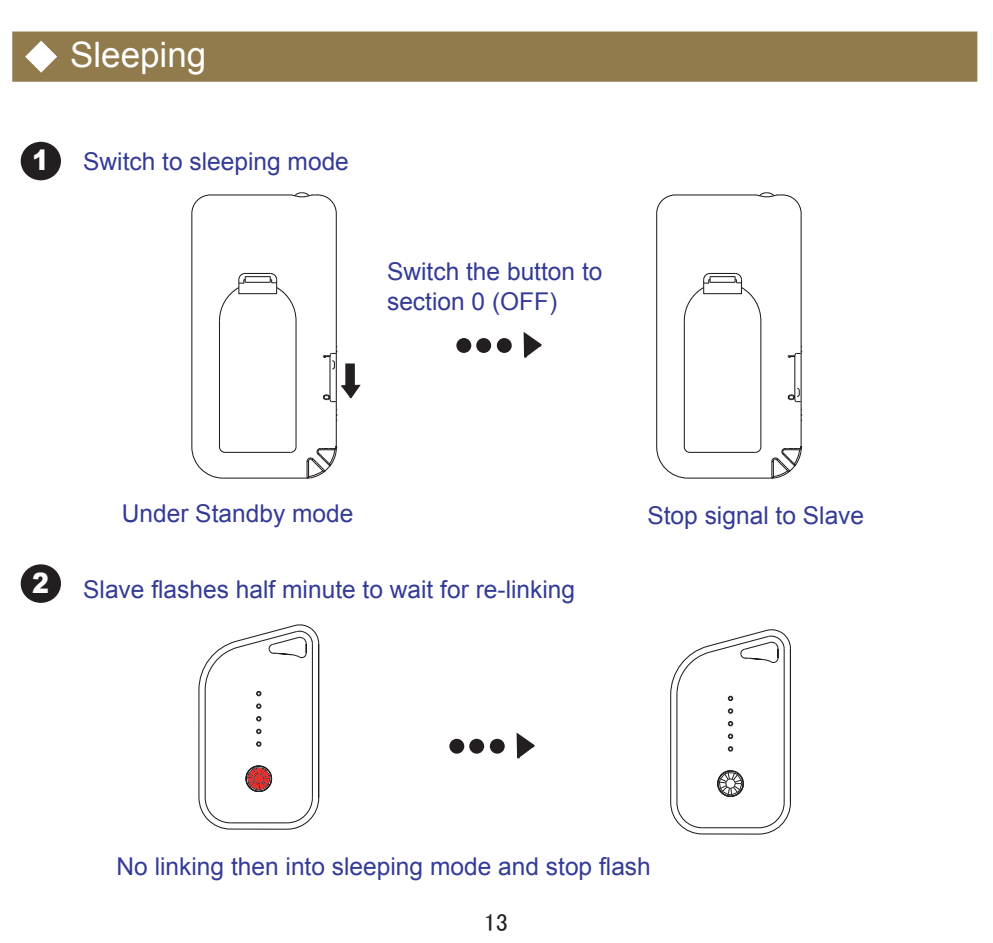
<style>
.page{position:relative;width:993px;height:943px;background:#fff}
.page>*{position:absolute;margin:0;border:0;box-sizing:border-box;transform-origin:0 0}
.t1{font:35px "Arial";color:#fff}
.t2{font:900 28px "Arial";color:#fff;scale:.9 1}
.t3{font:24.5px/29.4px "Arial";color:#333b97}
.t4{font:24.5px "MS P Gothic";color:#231f20}
.s1{font-weight:900;font-size:28px;color:#fff}
</style>
<div class="page">
<svg style="left:523px;top:332px;width:19px;height:26px"></svg>
<div style="left:497px;top:339px;width:13px;height:13px;background:#231f20;border-radius:50%"></div>
<div style="left:496px;top:338px;width:15px;height:15px;border:2px solid #231f20;border-radius:50%"></div>
<div style="left:477px;top:339px;width:13px;height:13px;background:#231f20;border-radius:50%"></div>
<div style="left:476px;top:338px;width:15px;height:15px;border:2px solid #231f20;border-radius:50%"></div>
<div style="left:457px;top:339px;width:13px;height:13px;background:#231f20;border-radius:50%"></div>
<div style="left:456px;top:338px;width:15px;height:15px;border:2px solid #231f20;border-radius:50%"></div>
<svg style="left:516px;top:732px;width:19px;height:27px"></svg>
<div style="left:490px;top:739px;width:13px;height:13px;background:#231f20;border-radius:50%"></div>
<div style="left:489px;top:738px;width:15px;height:15px;border:2px solid #231f20;border-radius:50%"></div>
<div style="left:470px;top:739px;width:13px;height:13px;background:#231f20;border-radius:50%"></div>
<div style="left:469px;top:738px;width:15px;height:15px;border:2px solid #231f20;border-radius:50%"></div>
<div style="left:450px;top:739px;width:13px;height:13px;background:#231f20;border-radius:50%"></div>
<div style="left:449px;top:738px;width:15px;height:15px;border:2px solid #231f20;border-radius:50%"></div>
<hr style="left:230px;top:828px;width:57px;height:1px;background:#231f20">
<hr style="left:230px;top:822px;width:57px;height:1px;background:#231f20">
<svg style="left:198px;top:796px;width:33px;height:34px"></svg>
<hr style="left:198px;top:689px;width:1px;height:108px;background:#231f20">
<hr style="left:204px;top:689px;width:2px;height:108px;background:#231f20">
<hr style="left:312px;top:644px;width:1px;height:153px;background:#231f20">
<hr style="left:318px;top:644px;width:1px;height:153px;background:#231f20">
<svg style="left:256px;top:728px;width:5px;height:6px"></svg>
<svg style="left:256px;top:741px;width:5px;height:5px"></svg>
<svg style="left:256px;top:703px;width:5px;height:5px"></svg>
<svg style="left:256px;top:716px;width:5px;height:5px"></svg>
<svg style="left:286px;top:796px;width:34px;height:34px"></svg>
<svg style="left:198px;top:624px;width:122px;height:72px"></svg>
<svg style="left:245px;top:765px;width:28px;height:27px"></svg>
<hr style="left:701px;top:833px;width:57px;height:1px;background:#231f20">
<hr style="left:702px;top:827px;width:56px;height:1px;background:#231f20">
<svg style="left:670px;top:801px;width:33px;height:34px"></svg>
<hr style="left:670px;top:694px;width:1px;height:108px;background:#231f20">
<hr style="left:676px;top:694px;width:1px;height:108px;background:#231f20">
<hr style="left:783px;top:649px;width:1px;height:153px;background:#231f20">
<hr style="left:789px;top:648px;width:1px;height:154px;background:#231f20">
<svg style="left:727px;top:733px;width:6px;height:6px"></svg>
<svg style="left:727px;top:746px;width:6px;height:5px"></svg>
<svg style="left:727px;top:708px;width:6px;height:5px"></svg>
<svg style="left:727px;top:721px;width:6px;height:5px"></svg>
<svg style="left:757px;top:801px;width:34px;height:34px"></svg>
<svg style="left:670px;top:629px;width:121px;height:72px"></svg>
<svg style="left:717px;top:770px;width:27px;height:27px"></svg>
<div style="left:12px;top:32px;width:964px;height:50px;background:#917a4c;border:4px solid #917a4c"></div>
<svg style="left:25px;top:41px;width:32px;height:32px"></svg>
<div style="left:21px;top:564px;width:40px;height:39px;background:#231f20;border-radius:50%"></div>
<div style="left:21px;top:142px;width:40px;height:38px;background:#231f20;border-radius:50%"></div>
<svg style="left:656px;top:192px;width:146px;height:287px"></svg>
<svg style="left:191px;top:192px;width:170px;height:287px"></svg>
<p class="t1" style="left:70px;top:32px;width:138px">Sleeping</p>
<p class="t3" style="left:32px;top:147px;width:318px"><span class="s1">1</span> Switch to sleeping mode</p>
<p class="t3" style="left:387px;top:257px;width:217px">Switch the button to section 0 (OFF)</p>
<p class="t2" style="left:32px;top:562px;width:20px">2</p>
<p class="t3" style="left:122px;top:498px;width:233px">Under Standby mode</p>
<p class="t3" style="left:647px;top:501px;width:218px">Stop signal to Slave</p>
<p class="t3" style="left:83px;top:574px;width:493px">Slave flashes half minute to wait for re-linking</p>
<p class="t3" style="left:116px;top:852px;width:535px">No linking then into sleeping mode and stop flash</p>
<p class="t4" style="left:483px;top:909px;width:26px">13</p>
</div>
